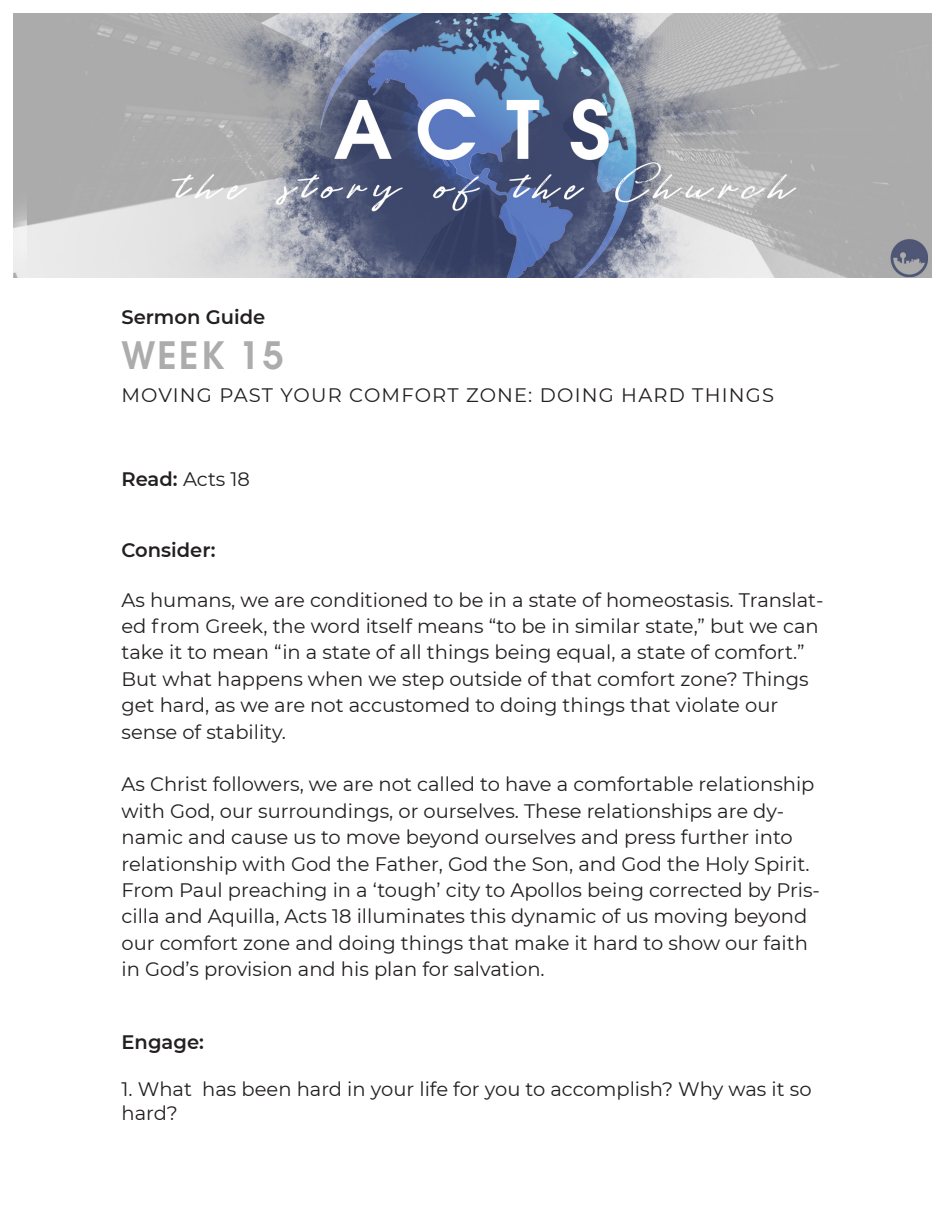
<style>
.page{position:relative;width:945px;height:1215px;background:#fff}
.page>*{position:absolute;margin:0;border:0;box-sizing:border-box;transform-origin:0 0}
.t1{font:600 37.5px "ITC Avant Garde Pro";letter-spacing:.06em;color:#acacac}
.t2{font:19.5px/26.4px "Montserrat";color:#231f20}
.t3{font:19.5px "Montserrat";letter-spacing:.06em;color:#231f20}
.t4{font:600 19.5px "Montserrat";color:#231f20}
.s1{font-weight:600}
</style>
<div class="page">
<img style="left:14px;top:14px;width:918px;height:264px">
<p class="t4" style="left:122px;top:304px;width:145px">Sermon Guide</p>
<p class="t1" style="left:122px;top:331px;width:163px">WEEK 15</p>
<p class="t3" style="left:122px;top:382px;width:654px">MOVING PAST YOUR COMFORT ZONE: DOING HARD THINGS</p>
<p class="t2" style="left:122px;top:466px;width:130px"><span class="s1">Read:</span> Acts 18</p>
<p class="t4" style="left:122px;top:536px;width:95px">Consider:</p>
<p class="t2" style="left:122px;top:586px;width:704px">As humans, we are conditioned to be in a state of homeostasis. Translat&shy;ed from Greek, the word itself means “to be in similar state,” but we can take it to mean “in a state of all things being equal, a state of comfort.” But what happens when we step outside of that comfort zone? Things get hard, as we are not accustomed to doing things that violate our sense of stability.</p>
<p class="t2" style="left:122px;top:771px;width:700px">As Christ followers, we are not called to have a comfortable relationship with God, our surroundings, or ourselves. These relationships are dy&shy;namic and cause us to move beyond ourselves and press further into relationship with God the Father, God the Son, and God the Holy Spirit.<br>From Paul preaching in a ‘tough’ city to Apollos being corrected by Pris&shy;cilla and Aquilla, Acts 18 illuminates this dynamic of us moving beyond our comfort zone and doing things that make it hard to show our faith in God’s provision and his plan for salvation.</p>
<p class="t4" style="left:122px;top:1029px;width:84px">Engage:</p>
<p class="t2" style="left:122px;top:1077px;width:692px;line-height:23.4px">1. What has been hard in your life for you to accomplish? Why was it so hard?</p>
</div>
